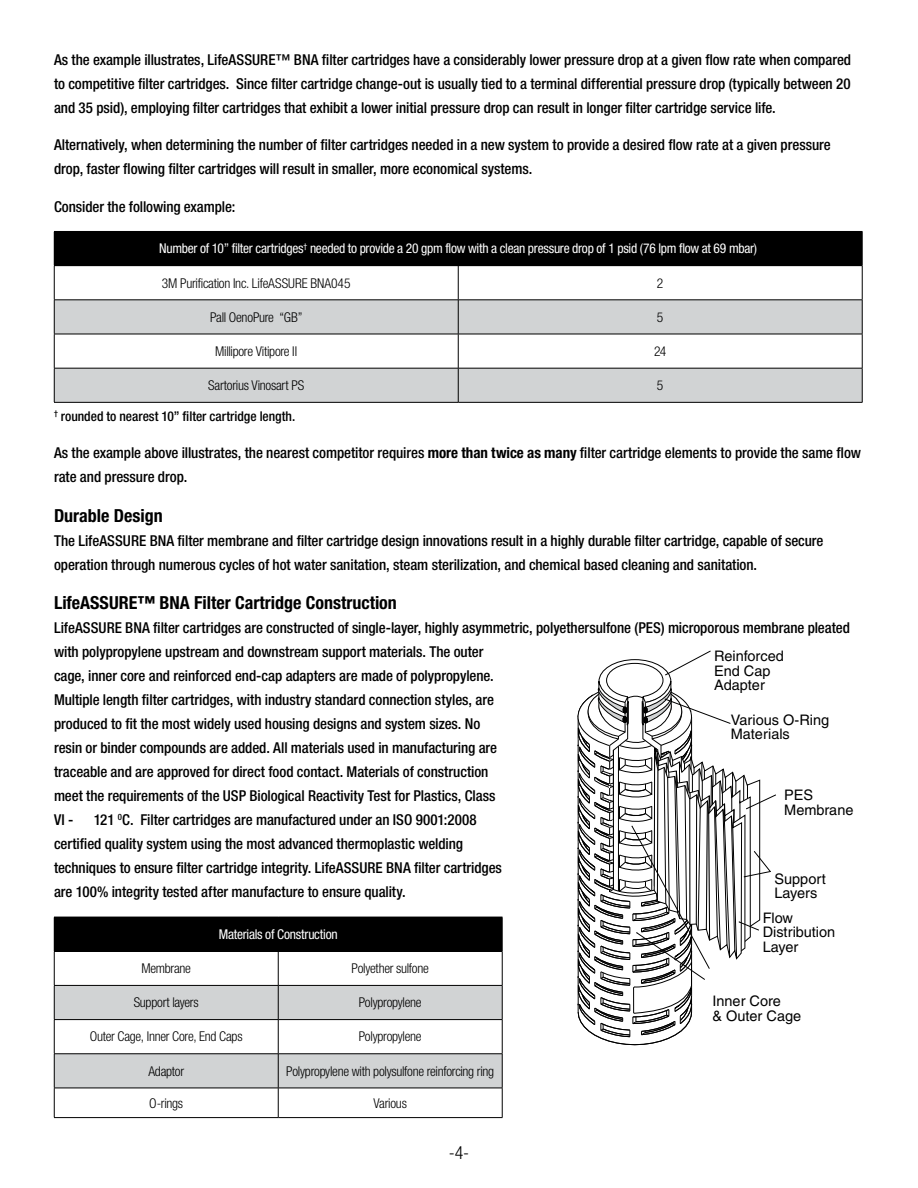
<style>
.page{position:relative;width:918px;height:1188px;background:#fff}
.page>*{position:absolute;margin:0;border:0;box-sizing:border-box;transform-origin:0 0}
.t1{font:700 condensed 18px "Helvetica Neue LT Std";color:#000}
.t2{font:300 condensed 18px "Helvetica Neue LT Std";color:#000}
.t3{font:500 condensed 15px/24px "Helvetica Neue LT Std";letter-spacing:-.005em;color:#000}
.t4{font:14.55px/14.5px "Helvetica";color:#000}
.t5{font:300 condensed 13.5px "Helvetica Neue LT Std";letter-spacing:-.02em;color:#000}
.t6{font:condensed 13.5px "Helvetica Neue LT Std";letter-spacing:-.02em;color:#fff}
.t7{font:500 condensed 13.5px "Helvetica Neue LT Std";color:#000}
.s1{font-weight:700}
</style>
<div class="page">
<div style="left:54px;top:231px;width:808px;height:35px;background:#000"></div>
<svg style="left:55px;top:301px;width:807px;height:101px;fill:#d1d3d4"></svg>
<hr style="left:862px;top:232px;width:1px;height:33px;background:#000">
<hr style="left:54px;top:266px;width:1px;height:34px;background:#000">
<hr style="left:458px;top:266px;width:1px;height:34px;background:#000">
<hr style="left:862px;top:266px;width:1px;height:34px;background:#000">
<hr style="left:54px;top:300px;width:404px;height:1px;background:#000">
<hr style="left:54px;top:300px;width:1px;height:34px;background:#000">
<hr style="left:458px;top:300px;width:404px;height:1px;background:#000">
<hr style="left:458px;top:300px;width:1px;height:34px;background:#000">
<hr style="left:862px;top:300px;width:1px;height:34px;background:#000">
<hr style="left:54px;top:334px;width:404px;height:1px;background:#000">
<hr style="left:54px;top:334px;width:1px;height:34px;background:#000">
<hr style="left:458px;top:334px;width:404px;height:1px;background:#000">
<hr style="left:458px;top:334px;width:1px;height:34px;background:#000">
<hr style="left:862px;top:334px;width:1px;height:34px;background:#000">
<hr style="left:54px;top:368px;width:404px;height:1px;background:#000">
<hr style="left:54px;top:368px;width:1px;height:34px;background:#000">
<hr style="left:458px;top:368px;width:404px;height:1px;background:#000">
<hr style="left:458px;top:368px;width:1px;height:34px;background:#000">
<hr style="left:862px;top:368px;width:1px;height:34px;background:#000">
<hr style="left:54px;top:402px;width:404px;height:1px;background:#000">
<hr style="left:458px;top:402px;width:404px;height:1px;background:#000">
<div style="left:54px;top:917px;width:448px;height:34px;background:#000"></div>
<svg style="left:55px;top:986px;width:447px;height:102px;fill:#d1d3d4"></svg>
<hr style="left:278px;top:1117px;width:224px;height:1px;background:#000">
<hr style="left:502px;top:917px;width:1px;height:34px;background:#000">
<hr style="left:54px;top:951px;width:224px;height:1px;background:#000">
<hr style="left:54px;top:952px;width:1px;height:33px;background:#000">
<hr style="left:278px;top:951px;width:224px;height:1px;background:#000">
<hr style="left:278px;top:952px;width:1px;height:33px;background:#000">
<hr style="left:502px;top:952px;width:1px;height:33px;background:#000">
<hr style="left:54px;top:985px;width:224px;height:1px;background:#000">
<hr style="left:54px;top:986px;width:1px;height:33px;background:#000">
<hr style="left:278px;top:985px;width:224px;height:1px;background:#000">
<hr style="left:278px;top:986px;width:1px;height:33px;background:#000">
<hr style="left:502px;top:986px;width:1px;height:33px;background:#000">
<hr style="left:54px;top:1019px;width:224px;height:1px;background:#000">
<hr style="left:54px;top:1020px;width:1px;height:34px;background:#000">
<hr style="left:278px;top:1019px;width:224px;height:1px;background:#000">
<hr style="left:278px;top:1020px;width:1px;height:34px;background:#000">
<hr style="left:502px;top:1020px;width:1px;height:34px;background:#000">
<hr style="left:54px;top:1054px;width:224px;height:1px;background:#000">
<hr style="left:54px;top:1054px;width:1px;height:34px;background:#000">
<hr style="left:278px;top:1054px;width:224px;height:1px;background:#000">
<hr style="left:278px;top:1054px;width:1px;height:34px;background:#000">
<hr style="left:502px;top:1054px;width:1px;height:34px;background:#000">
<hr style="left:54px;top:1088px;width:224px;height:1px;background:#000">
<svg style="left:54px;top:1088px;width:1px;height:29px"></svg>
<hr style="left:278px;top:1088px;width:224px;height:1px;background:#000">
<svg style="left:278px;top:1088px;width:1px;height:29px"></svg>
<svg style="left:502px;top:1088px;width:1px;height:29px"></svg>
<hr style="left:54px;top:1117px;width:224px;height:1px;background:#000">
<svg style="left:578px;top:651px;width:198px;height:395px"></svg>
<p class="t3" style="left:54px;top:47px;width:799px;text-align:justify">As the example illustrates, LifeASSURE™ BNA filter cartridges have a considerably lower pressure drop at a given flow rate when compared to competitive filter cartridges. Since filter cartridge change-out is usually tied to a terminal differential pressure drop (typically between 20 and 35 psid), employing filter cartridges that exhibit a lower initial pressure drop can result in longer filter cartridge service life.</p>
<p class="t3" style="left:54px;top:133px;width:778px">Alternatively, when determining the number of filter cartridges needed in a new system to provide a desired flow rate at a given pressure drop, faster flowing filter cartridges will result in smaller, more economical systems.</p>
<p class="t3" style="left:54px;top:194px;width:183px">Consider the following example:</p>
<p class="t6" style="left:159px;top:241px;width:599px">Number of 10” filter cartridges<sup>†</sup> needed to provide a 20 gpm flow with a clean pressure drop of 1 psid (76 lpm flow at 69 mbar)</p>
<p class="t5" style="left:162px;top:275px;width:190px">3M Purification Inc. LifeASSURE BNA045</p>
<p class="t5" style="left:657px;top:275px;width:8px">2</p>
<p class="t5" style="left:210px;top:309px;width:94px">Pall OenoPure “GB”</p>
<p class="t5" style="left:657px;top:309px;width:8px">5</p>
<p class="t5" style="left:215px;top:343px;width:83px">Millipore Vitipore II</p>
<p class="t5" style="left:654px;top:343px;width:14px">24</p>
<p class="t5" style="left:208px;top:378px;width:98px">Sartorius Vinosart PS</p>
<p class="t5" style="left:657px;top:378px;width:8px">5</p>
<p class="t7" style="left:54px;top:408px;width:243px"><sup>†</sup> rounded to nearest 10” filter cartridge length.</p>
<p class="t3" style="left:54px;top:441px;width:809px">As the example above illustrates, the nearest competitor requires <span class="s1">more than twice as many</span> filter cartridge elements to provide the same flow rate and pressure drop.</p>
<p class="t1" style="left:54px;top:504px;width:110px">Durable Design</p>
<p class="t3" style="left:54px;top:528px;width:771px">The LifeASSURE BNA filter membrane and filter cartridge design innovations result in a highly durable filter cartridge, capable of secure operation through numerous cycles of hot water sanitation, steam sterilization, and chemical based cleaning and sanitation.</p>
<p class="t1" style="left:54px;top:592px;width:344px">LifeASSURE™ BNA Filter Cartridge Construction</p>
<p class="t3" style="left:54px;top:616px;width:797px">LifeASSURE BNA filter cartridges are constructed of single-layer, highly asymmetric, polyethersulfone (PES) microporous membrane pleated with polypropylene upstream and downstream support materials. The outer<br>cage, inner core and reinforced end-cap adapters are made of polypropylene.<br>Multiple length filter cartridges, with industry standard connection styles, are<br>produced to fit the most widely used housing designs and system sizes. No<br>resin or binder compounds are added. All materials used in manufacturing are<br>traceable and are approved for direct food contact. Materials of construction<br>meet the requirements of the USP Biological Reactivity Test for Plastics, Class<br>VI -</p>
<p class="t4" style="left:714px;top:649px;width:71px">Reinforced<br>End Cap<br>Adapter</p>
<p class="t4" style="left:731px;top:712px;width:100px">Various O-Ring<br>Materials</p>
<p class="t4" style="left:784px;top:788px;width:71px">PES<br>Membrane</p>
<p class="t3" style="left:54px;top:808px;width:449px;text-indent:40px">121 <sup>0</sup>C. Filter cartridges are manufactured under an ISO 9001:2008 certified quality system using the most advanced thermoplastic welding techniques to ensure filter cartridge integrity. LifeASSURE BNA filter cartridges are 100% integrity tested after manufacture to ensure quality.</p>
<p class="t6" style="left:219px;top:926px;width:120px">Materials of Construction</p>
<p class="t5" style="left:141px;top:961px;width:51px">Membrane</p>
<p class="t5" style="left:352px;top:961px;width:79px">Polyether sulfone</p>
<p class="t5" style="left:134px;top:995px;width:67px">Support layers</p>
<p class="t5" style="left:359px;top:995px;width:64px">Polypropylene</p>
<p class="t5" style="left:90px;top:1029px;width:154px">Outer Cage, Inner Core, End Caps</p>
<p class="t5" style="left:359px;top:1029px;width:64px">Polypropylene</p>
<p class="t5" style="left:148px;top:1063px;width:37px">Adaptor</p>
<p class="t5" style="left:286px;top:1063px;width:209px">Polypropylene with polysulfone reinforcing ring</p>
<p class="t5" style="left:149px;top:1095px;width:35px">O-rings</p>
<p class="t5" style="left:374px;top:1095px;width:35px">Various</p>
<p class="t2" style="left:449px;top:1142px;width:22px">-4-</p>
<p class="t4" style="left:775px;top:871px;width:53px">Support<br>Layers</p>
<p class="t4" style="left:763px;top:910px;width:74px">Flow<br>Distribution<br>Layer</p>
<p class="t4" style="left:712px;top:994px;width:90px">Inner Core<br>&amp; Outer Cage</p>
</div>
